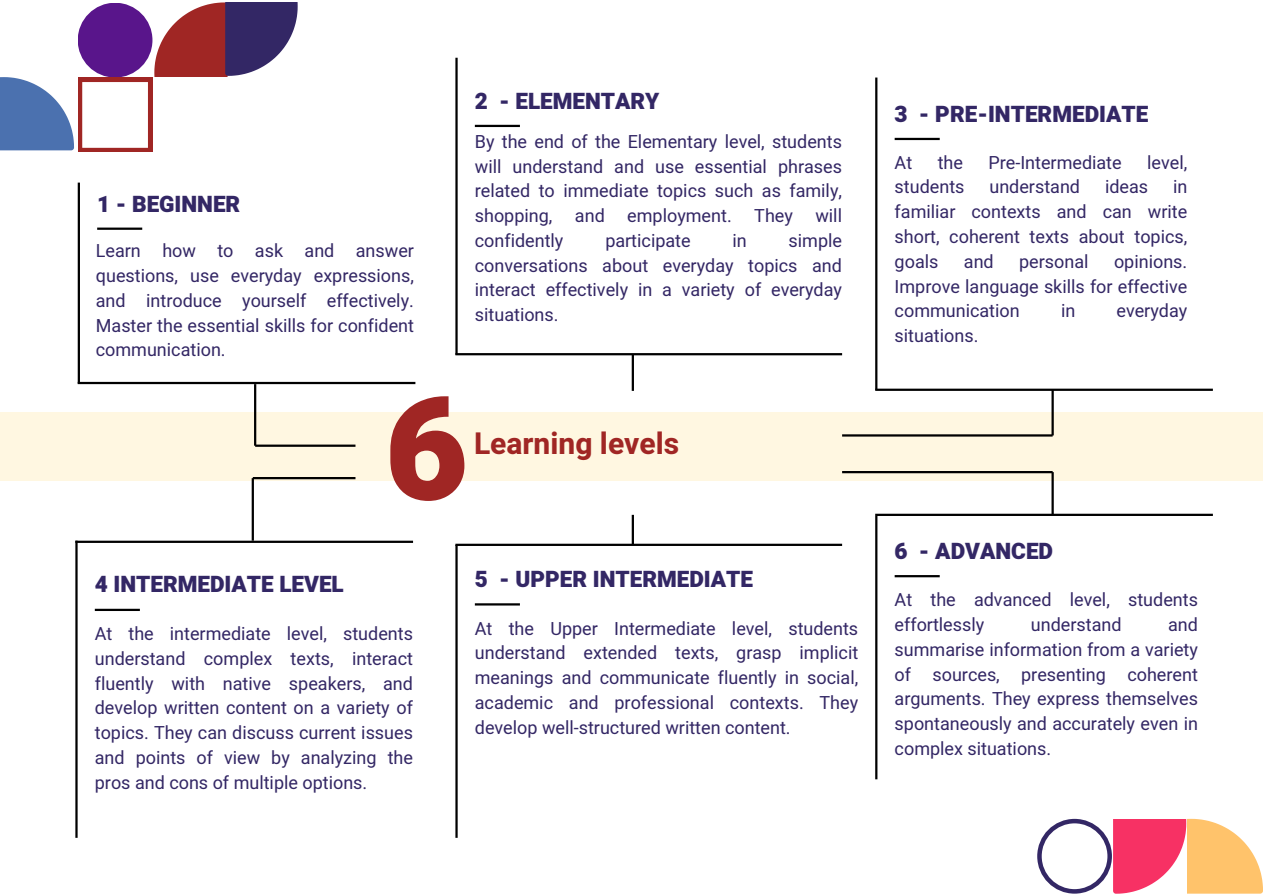
<style>
.page{position:relative;width:1263px;height:894px;background:#fff}
.page>*{position:absolute;margin:0;border:0;box-sizing:border-box;transform-origin:0 0}
.t1{font:900 142.5px "Heebo";color:#a02624}
.t2{font:700 30px "Heebo";color:#a02624}
.t3{font:900 22.5px "Heebo";color:#332765}
.t4{font:18px/24.8px "Heebo";color:#332765;text-align:justify}
</style>
<div class="page">
<div style="left:0;top:412px;width:1263px;height:69px;background:#fff7e1"></div>
<hr style="left:78px;top:382px;width:337px;height:2px;background:#000">
<hr style="left:75px;top:540px;width:338px;height:2px;background:#000">
<hr style="left:875px;top:388px;width:338px;height:3px;background:#000">
<hr style="left:875px;top:513px;width:338px;height:3px;background:#000">
<hr style="left:455px;top:353px;width:387px;height:2px;background:#000">
<hr style="left:455px;top:543px;width:387px;height:3px;background:#000">
<hr style="left:255px;top:444px;width:100px;height:2px;background:#000">
<hr style="left:253px;top:477px;width:102px;height:2px;background:#000">
<hr style="left:842px;top:434px;width:211px;height:2px;background:#000">
<hr style="left:842px;top:471px;width:211px;height:2px;background:#000">
<hr style="left:97px;top:227px;width:45px;height:3px;background:#000">
<hr style="left:95px;top:608px;width:45px;height:3px;background:#000">
<hr style="left:895px;top:138px;width:45px;height:2px;background:#000">
<hr style="left:895px;top:575px;width:45px;height:2px;background:#000">
<hr style="left:475px;top:125px;width:45px;height:2px;background:#000">
<hr style="left:475px;top:603px;width:45px;height:2px;background:#000">
<hr style="left:254px;top:384px;width:2px;height:61px;background:#000">
<hr style="left:252px;top:478px;width:2px;height:62px;background:#000">
<hr style="left:1051px;top:389px;width:3px;height:46px;background:#000">
<hr style="left:1051px;top:472px;width:3px;height:42px;background:#000">
<hr style="left:632px;top:354px;width:2px;height:37px;background:#000">
<hr style="left:632px;top:514px;width:2px;height:30px;background:#000">
<hr style="left:78px;top:182px;width:2px;height:201px;background:#000">
<hr style="left:75px;top:540px;width:3px;height:297px;background:#000">
<hr style="left:875px;top:77px;width:2px;height:312px;background:#000">
<hr style="left:875px;top:516px;width:2px;height:263px;background:#000">
<hr style="left:455px;top:58px;width:3px;height:296px;background:#000">
<hr style="left:455px;top:544px;width:3px;height:293px;background:#000">
<svg style="left:1037px;top:818px;width:225px;height:75px"></svg>
<svg style="left:0;top:2px;width:298px;height:150px"></svg>
<p class="t3" style="left:97px;top:188px;width:145px">1 - BEGINNER</p>
<p class="t4" style="left:96px;top:239px;width:320px">Learn how to ask and answer questions, use everyday expressions, and introduce yourself effectively.<br>Master the essential skills for confident communication.</p>
<h2 class="t3" style="left:475px;top:85px;width:186px">2 - ELEMENTARY</h2>
<p class="t4" style="left:475px;top:130px;width:369px">By the end of the Elementary level, students will understand and use essential phrases related to immediate topics such as family, shopping,</p>
<p class="t4" style="left:575px;top:204px;width:158px">and employment.</p>
<p class="t4" style="left:754px;top:204px;width:89px">They will</p>
<p class="t4" style="left:475px;top:229px;width:90px">confidently</p>
<p class="t4" style="left:605px;top:229px;width:87px">participate</p>
<p class="t4" style="left:732px;top:229px;width:16px">in</p>
<p class="t4" style="left:475px;top:229px;width:369px;text-indent:314px">simple conversations about everyday topics and interact effectively in a variety of everyday situations.</p>
<p class="t1" style="left:385px;top:350px;width:84px">6</p>
<p class="t2" style="left:474px;top:422px;width:207px">Learning levels</p>
<p class="t3" style="left:95px;top:568px;width:250px">4 INTERMEDIATE LEVEL</p>
<h2 class="t4" style="left:95px;top:621px;width:320px">At the intermediate level, students understand complex texts, interact fluently with native speakers, and develop written content on a variety of topics. They can discuss current issues and points of view by analyzing the pros and cons of multiple options.</h2>
<h2 class="t3" style="left:475px;top:563px;width:280px">5 - UPPER INTERMEDIATE</h2>
<h2 class="t4" style="left:475px;top:616px;width:385px">At the Upper Intermediate level, students understand extended texts, grasp implicit meanings and communicate fluently in social, academic and professional contexts. They develop well-structured written content.</h2>
<h1 class="t3" style="left:895px;top:98px;width:255px">3 - PRE-INTERMEDIATE</h1>
<h2 class="t4" style="left:895px;top:151px;width:19px">At</h2>
<h2 class="t4" style="left:938px;top:151px;width:27px">the</h2>
<h2 class="t4" style="left:988px;top:151px;width:135px">Pre-Intermediate</h2>
<h2 class="t4" style="left:1147px;top:151px;width:42px">level,</h2>
<h2 class="t4" style="left:895px;top:175px;width:71px">students</h2>
<h2 class="t4" style="left:989px;top:175px;width:92px">understand</h2>
<h2 class="t4" style="left:1105px;top:175px;width:45px">ideas</h2>
<h2 class="t4" style="left:895px;top:175px;width:294px;text-indent:278px">in familiar contexts and can write short, coherent texts about topics, goals</h2>
<h2 class="t4" style="left:964px;top:250px;width:31px">and</h2>
<h2 class="t4" style="left:1019px;top:250px;width:71px">personal</h2>
<h2 class="t4" style="left:895px;top:250px;width:294px;text-indent:219px">opinions.<br>Improve language skills for effective communication</h2>
<h2 class="t4" style="left:1061px;top:299px;width:16px">in</h2>
<h2 class="t4" style="left:1116px;top:299px;width:72px">everyday</h2>
<h2 class="t4" style="left:895px;top:324px;width:85px">situations.</h2>
<h2 class="t3" style="left:895px;top:535px;width:160px">6 - ADVANCED</h2>
<p class="t4" style="left:895px;top:588px;width:305px">At the advanced level, students effortlessly</p>
<p class="t4" style="left:895px;top:613px;width:305px;text-indent:273px">and summarise information from a variety of sources, presenting coherent arguments. They express themselves spontaneously and accurately even in complex situations.</p>
<p class="t4" style="left:1031px;top:613px;width:92px">understand</p>
</div>
